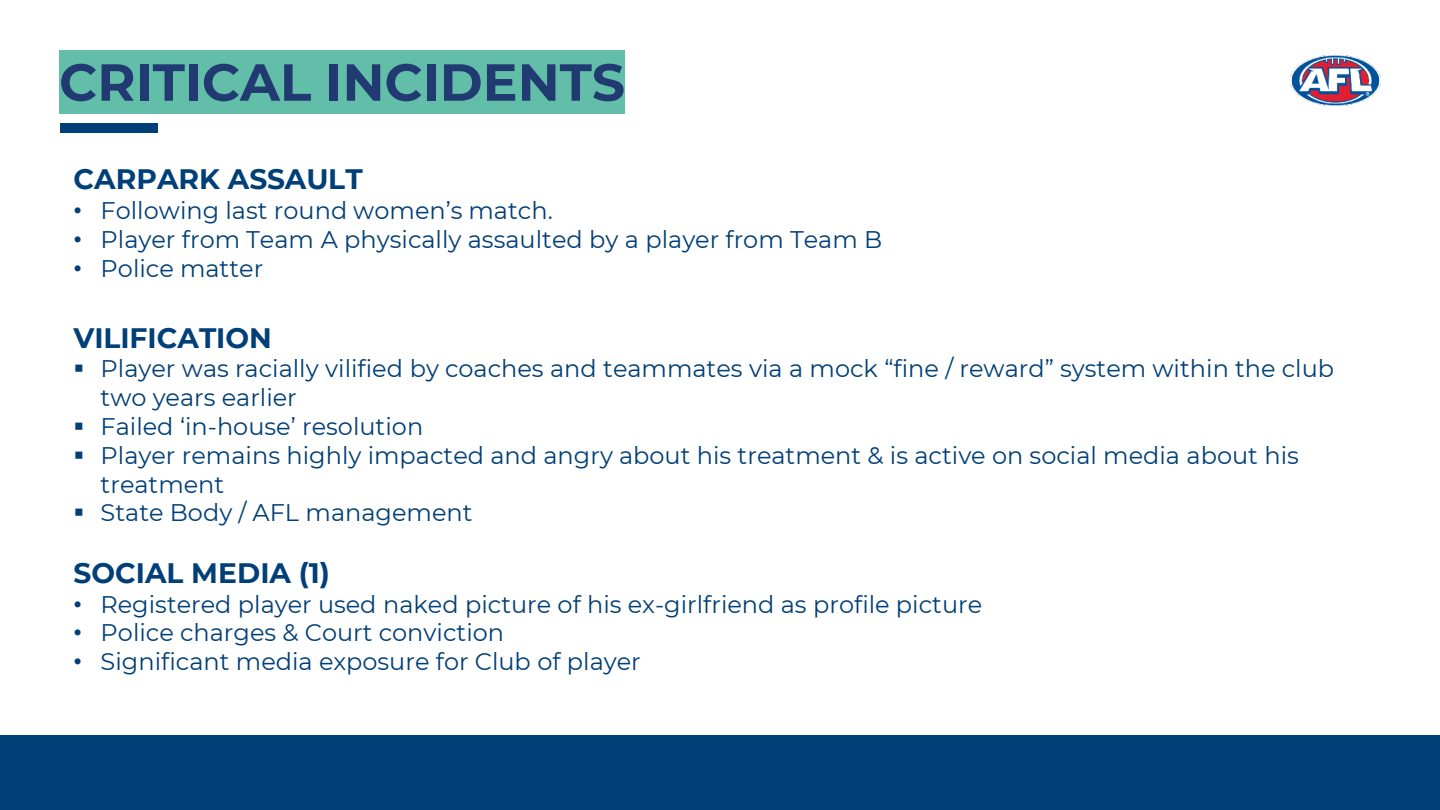
<style>
.page{position:relative;width:1440px;height:810px;background:#fff}
.page>*{position:absolute;margin:0;border:0;box-sizing:border-box;transform-origin:0 0}
.t1{font:700 52px "Montserrat";color:#213b72}
.t2{font:700 28px "Montserrat";color:#003f77}
.t3{font:24px/28.8px "Montserrat";color:#003f77}
.s1{font-family:"Arial"}
</style>
<div class="page">
<div style="left:0;top:735px;width:1440px;height:75px;background:#003f77"></div>
<img style="left:1290px;top:56px;width:91px;height:49px">
<div style="left:60px;top:123px;width:98px;height:10px;background:#003f77"></div>
<div style="left:59px;top:50px;width:566px;height:64px;background:#62bea8"></div>
<h2 class="t1" style="left:59px;top:45px;width:567px">CRITICAL INCIDENTS</h2>
<p class="t2" style="left:73px;top:159px;width:291px">CARPARK ASSAULT</p>
<p class="t3" style="left:73px;top:195px;width:481px"><span class="s1">•</span> Following last round women’s match.</p>
<p class="t3" style="left:73px;top:224px;width:810px"><span class="s1">•</span> Player from Team A physically assaulted by a player from Team B</p>
<p class="t3" style="left:73px;top:253px;width:191px"><span class="s1">•</span> Police matter</p>
<p class="t2" style="left:73px;top:317px;width:200px">VILIFICATION</p>
<p class="t3" style="left:101px;top:354px;width:1235px;text-indent:-27px">▪ Player was racially vilified by coaches and teammates via a mock “fine / reward” system within the club two years earlier</p>
<p class="t3" style="left:73px;top:411px;width:351px">▪ Failed ‘in-house’ resolution</p>
<p class="t3" style="left:101px;top:440px;width:1200px;text-indent:-27px">▪ Player remains highly impacted and angry about his treatment &amp; is active on social media about his treatment</p>
<p class="t3" style="left:73px;top:498px;width:401px">▪ State Body / AFL management</p>
<p class="t2" style="left:73px;top:553px;width:258px">SOCIAL MEDIA (1)</p>
<p class="t3" style="left:73px;top:589px;width:910px"><span class="s1">•</span> Registered player used naked picture of his ex-girlfriend as profile picture</p>
<p class="t3" style="left:73px;top:618px;width:432px"><span class="s1">•</span> Police charges &amp; Court conviction</p>
<p class="t3" style="left:73px;top:646px;width:569px"><span class="s1">•</span> Significant media exposure for Club of player</p>
</div>
